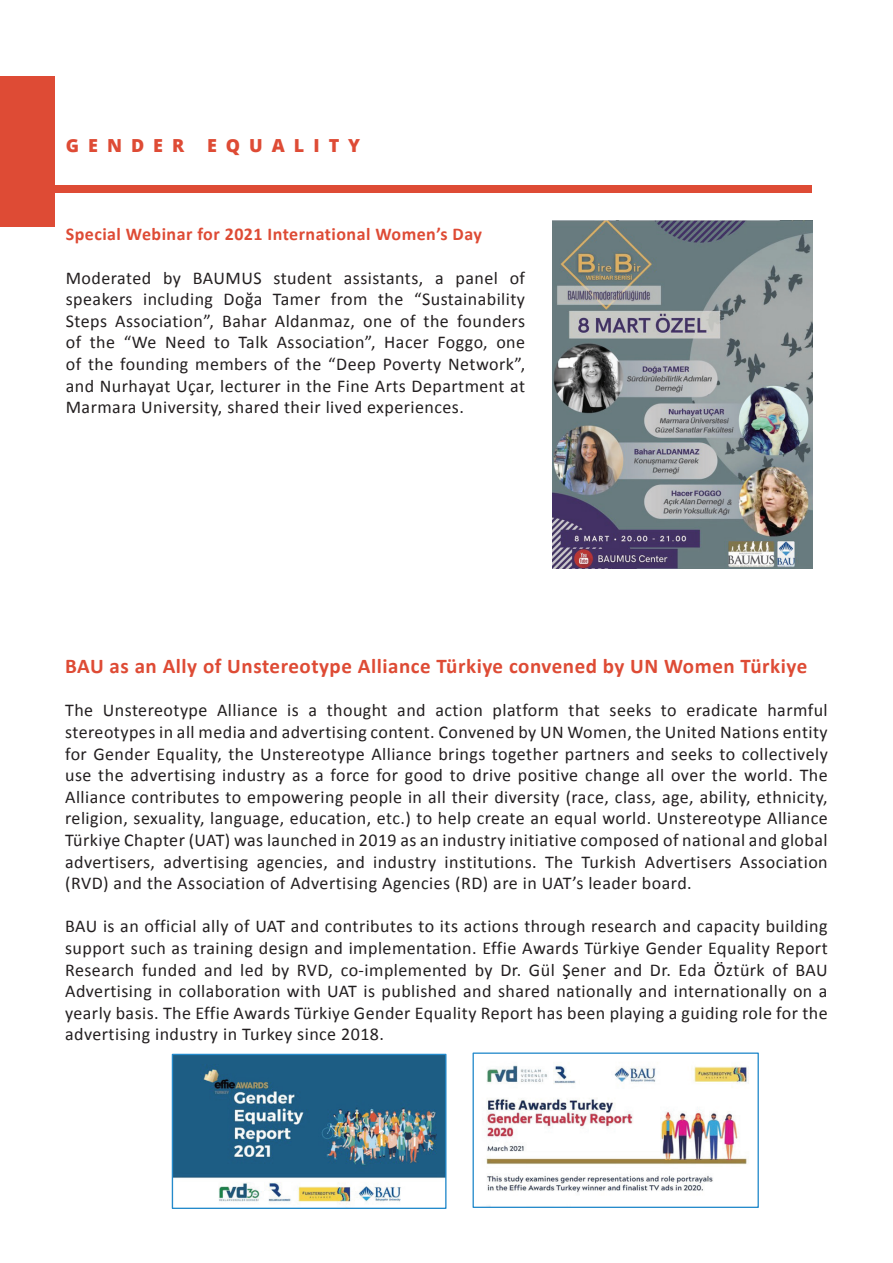
<style>
.page{position:relative;width:893px;height:1263px;background:#fff}
.page>*{position:absolute;margin:0;border:0;box-sizing:border-box;transform-origin:0 0}
.t1{font:700 21px "Calibri";letter-spacing:.025em;color:#de4b35}
.t2{font:18px/21.6px "Calibri";letter-spacing:.025em;color:#231f20;text-align:justify}
.t3{font:700 18px "Calibri";letter-spacing:.025em;color:#de4b35}
.t4{font:800 18px "Open Sans";letter-spacing:.5em;color:#de4b35}
</style>
<div class="page">
<div style="left:54px;top:185px;width:758px;height:7px;background:#de4b35"></div>
<div style="left:0;top:77px;width:54px;height:150px;background:#de4b35"></div>
<img style="left:553px;top:221px;width:259px;height:347px">
<img style="left:174px;top:1056px;width:270px;height:149px">
<div style="left:172px;top:1054px;width:274px;height:155px;border:1px solid #248acb"></div>
<img style="left:482px;top:1065px;width:267px;height:128px">
<div style="left:473px;top:1052px;width:286px;height:156px;border:1px solid #248acb"></div>
<p class="t4" style="left:66px;top:132px;width:120px">GENDER</p>
<p class="t4" style="left:207px;top:132px;width:155px">EQUALITY</p>
<p class="t3" style="left:66px;top:222px;width:418px">Special Webinar for 2021 International Women’s Day</p>
<p class="t2" style="left:66px;top:266px;width:461px">Moderated by BAUMUS student assistants, a panel of speakers including Doğa Tamer from the “Sustainability Steps Association”, Bahar Aldanmaz, one of the founders of the “We Need to Talk Association”, Hacer Foggo, one of the founding members of the “Deep Poverty Network”, and Nurhayat Uçar, lecturer in the Fine Arts Department at Marmara University, shared their lived experiences.</p>
<p class="t1" style="left:65px;top:651px;width:744px">BAU as an Ally of Unstereotype Alliance Türkiye convened by UN Women Türkiye</p>
<p class="t2" style="left:65px;top:699px;width:764px">The Unstereotype Alliance is a thought and action platform that seeks to eradicate harmful stereotypes in all media and advertising content. Convened by UN Women, the United Nations entity for Gender Equality, the Unstereotype Alliance brings together partners and seeks to collectively use the advertising industry as a force for good to drive positive change all over the world. The Alliance contributes to empowering people in all their diversity (race, class, age, ability, ethnicity, religion, sexuality, language, education, etc.) to help create an equal world. Unstereotype Alliance Türkiye Chapter (UAT) was launched in 2019 as an industry initiative composed of national and global advertisers, advertising agencies, and industry institutions. The Turkish Advertisers Association (RVD) and the Association of Advertising Agencies (RD) are in UAT’s leader board.</p>
<p class="t2" style="left:65px;top:915px;width:764px">BAU is an official ally of UAT and contributes to its actions through research and capacity building support such as training design and implementation. Effie Awards Türkiye Gender Equality Report Research funded and led by RVD, co-implemented by Dr. Gül Şener and Dr. Eda Öztürk of BAU Advertising in collaboration with UAT is published and shared nationally and internationally on a yearly basis. The Effie Awards Türkiye Gender Equality Report has been playing a guiding role for the advertising industry in Turkey since 2018.</p>
</div>
